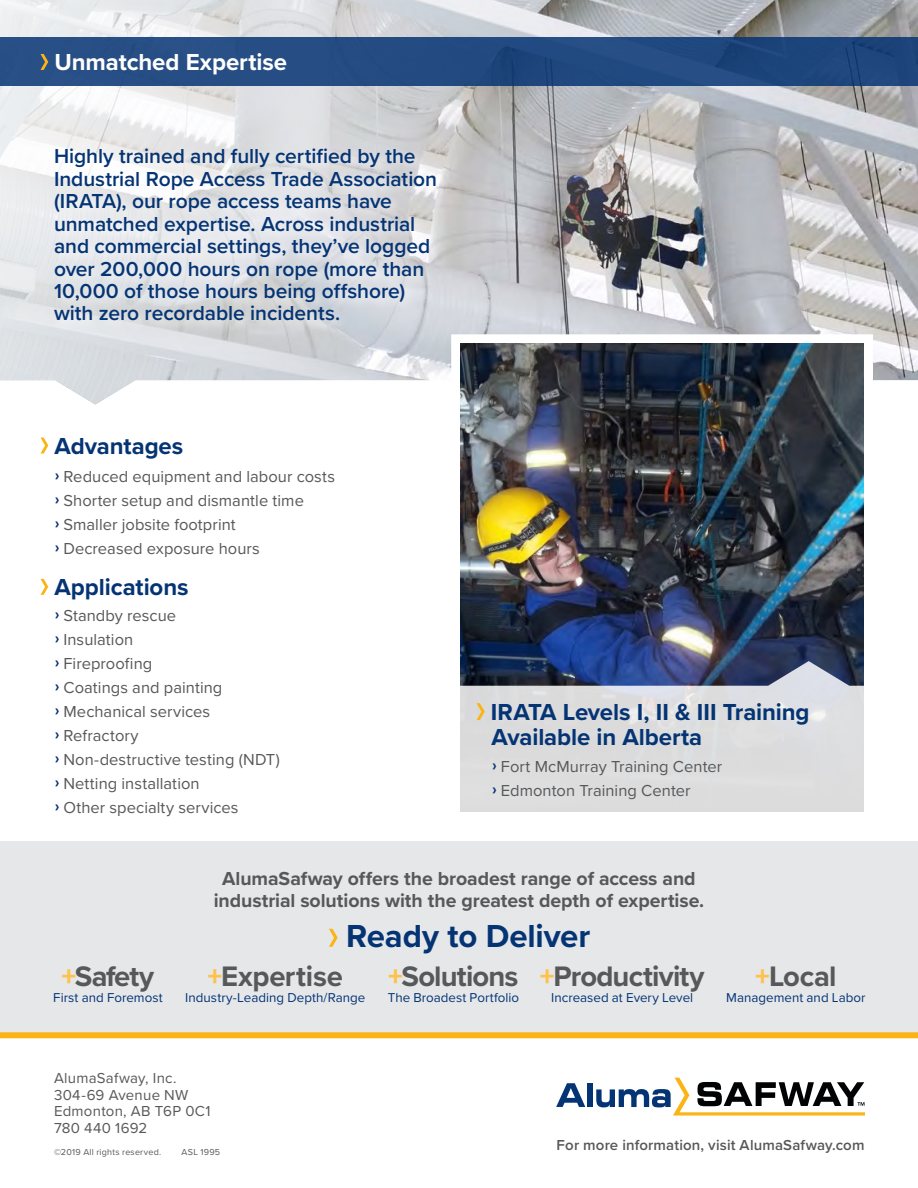
<style>
.page{position:relative;width:918px;height:1188px;background:#fff}
.page>*{position:absolute;margin:0;border:0;box-sizing:border-box;transform-origin:0 0}
.t1{font:700 33px "Proxima Nova";letter-spacing:-.005em;color:#053474}
.t2{font:700 29.25px "Proxima Nova";letter-spacing:-.025em;color:#57585a}
.t3{font:700 24px/25.5px "Proxima Nova";letter-spacing:-.005em;color:#053474}
.t4{font:700 24px "Proxima Nova";letter-spacing:-.005em;color:#fff}
.t5{font:600 21px/22.5px "Proxima Nova";letter-spacing:-.005em;color:#053474}
.t6{font:700 19.5px/22.5px "Proxima Nova";letter-spacing:-.005em;color:#57585a;text-align:center}
.t7{font:16.5px/24px "Proxima Nova";letter-spacing:.005em;color:#57585a}
.t8{font:15px/16.5px "Proxima Nova";letter-spacing:.015em;color:#57585a}
.t9{font:600 15px "Proxima Nova";letter-spacing:.01em;color:#57585a}
.t10{font:13.35px "Proxima Nova";letter-spacing:.005em;color:#053474}
.t11{font:9px "Proxima Nova";letter-spacing:.025em;color:#57585a}
.s1{font-weight:900;color:#053474}
.s2{font-family:"Proxima Nova Extrabld";font-weight:400;color:#fec24c}
</style>
<div class="page">
<svg style="left:0;top:0;width:918px;height:405px"></svg>
<div style="left:0;top:38px;width:918px;height:48px;background:#244c82"></div>
<div style="left:0;top:842px;width:918px;height:264px;background:#e6e7e9"></div>
<svg style="left:0;top:1032px;width:918px;height:83px;background:#fef8eb"></svg>
<div style="left:51px;top:145px;width:397px;height:188px;background:#fff;opacity:.75"></div>
<svg style="left:556px;top:1083px;width:29px;height:24px"></svg>
<div style="left:588px;top:1083px;width:5px;height:24px;background:#053474"></div>
<svg style="left:596px;top:1078px;width:269px;height:38px"></svg>
<svg style="left:40px;top:54px;width:8px;height:16px"></svg>
<svg style="left:40px;top:438px;width:8px;height:16px"></svg>
<svg style="left:40px;top:579px;width:8px;height:16px"></svg>
<svg style="left:329px;top:929px;width:9px;height:18px"></svg>
<img style="left:460px;top:343px;width:404px;height:289px">
<img style="left:460px;top:632px;width:404px;height:29px">
<svg style="left:460px;top:661px;width:404px;height:151px;background:#c2c4cc"></svg>
<svg style="left:477px;top:703px;width:8px;height:17px"></svg>
<h3 class="t4" style="left:54px;top:44px;width:234px">Unmatched Expertise</h3>
<p class="t5" style="left:54px;top:144px;width:385px">Highly trained and fully certified by the Industrial Rope Access Trade Association (IRATA), our rope access teams have unmatched expertise. Across industrial and commercial settings, they’ve logged over 200,000 hours on rope (more than 10,000 of those hours being offshore) with zero recordable incidents.</p>
<h3 class="t3" style="left:54px;top:432px;width:130px">Advantages</h3>
<p class="t7" style="left:55px;top:463px;width:282px"><span class="s1">›</span> Reduced equipment and labour costs <span class="s1">›</span> Shorter setup and dismantle time<br><span class="s1">›</span> Smaller jobsite footprint<br><span class="s1">›</span> Decreased exposure hours</p>
<h3 class="t3" style="left:54px;top:574px;width:136px">Applications</h3>
<p class="t7" style="left:55px;top:602px;width:226px"><span class="s1">›</span> Standby rescue<br><span class="s1">›</span> Insulation<br><span class="s1">›</span> Fireproofing<br><span class="s1">›</span> Coatings and painting<br><span class="s1">›</span> Mechanical services<br><span class="s1">›</span> Refractory<br><span class="s1">›</span> Non-destructive testing (NDT) <span class="s1">›</span> Netting installation<br><span class="s1">›</span> Other specialty services</p>
<h3 class="t3" style="left:491px;top:699px;width:320px">IRATA Levels I, II &amp; III Training<br>Available in Alberta</h3>
<p class="t7" style="left:492px;top:754px;width:231px"><span class="s1">›</span> Fort McMurray Training Center <span class="s1">›</span> Edmonton Training Center</p>
<h2 class="t2" style="left:61px;top:954px;width:94px"><span class="s2">+</span>Safety</h2>
<p class="t10" style="left:53px;top:988px;width:111px">First and Foremost</p>
<p class="t6" style="left:214px;top:867px;width:492px">AlumaSafway offers the broadest range of access and industrial solutions with the greatest depth of expertise.</p>
<h1 class="t1" style="left:346px;top:911px;width:246px">Ready to Deliver</h1>
<h2 class="t2" style="left:540px;top:954px;width:166px"><span class="s2">+</span>Productivity</h2>
<p class="t10" style="left:551px;top:987px;width:144px">Increased at Every Level</p>
<h2 class="t2" style="left:388px;top:954px;width:132px"><span class="s2">+</span>Solutions</h2>
<p class="t10" style="left:388px;top:987px;width:133px">The Broadest Portfolio</p>
<h2 class="t2" style="left:207px;top:954px;width:137px"><span class="s2">+</span>Expertise</h2>
<p class="t10" style="left:185px;top:987px;width:182px">Industry-Leading Depth/Range</p>
<h2 class="t2" style="left:755px;top:954px;width:83px"><span class="s2">+</span>Local</h2>
<p class="t10" style="left:726px;top:987px;width:141px">Management and Labor</p>
<p class="t8" style="left:54px;top:1069px;width:158px">AlumaSafway, Inc.<br>304-69 Avenue NW<br>Edmonton, AB T6P 0C1<br>780 440 1692</p>
<p class="t11" style="left:54px;top:1145px;width:109px">©2019 All rights reserved.</p>
<p class="t11" style="left:182px;top:1145px;width:40px">ASL 1995</p>
<p class="t9" style="left:557px;top:1134px;width:309px">For more information, visit AlumaSafway.com</p>
</div>
